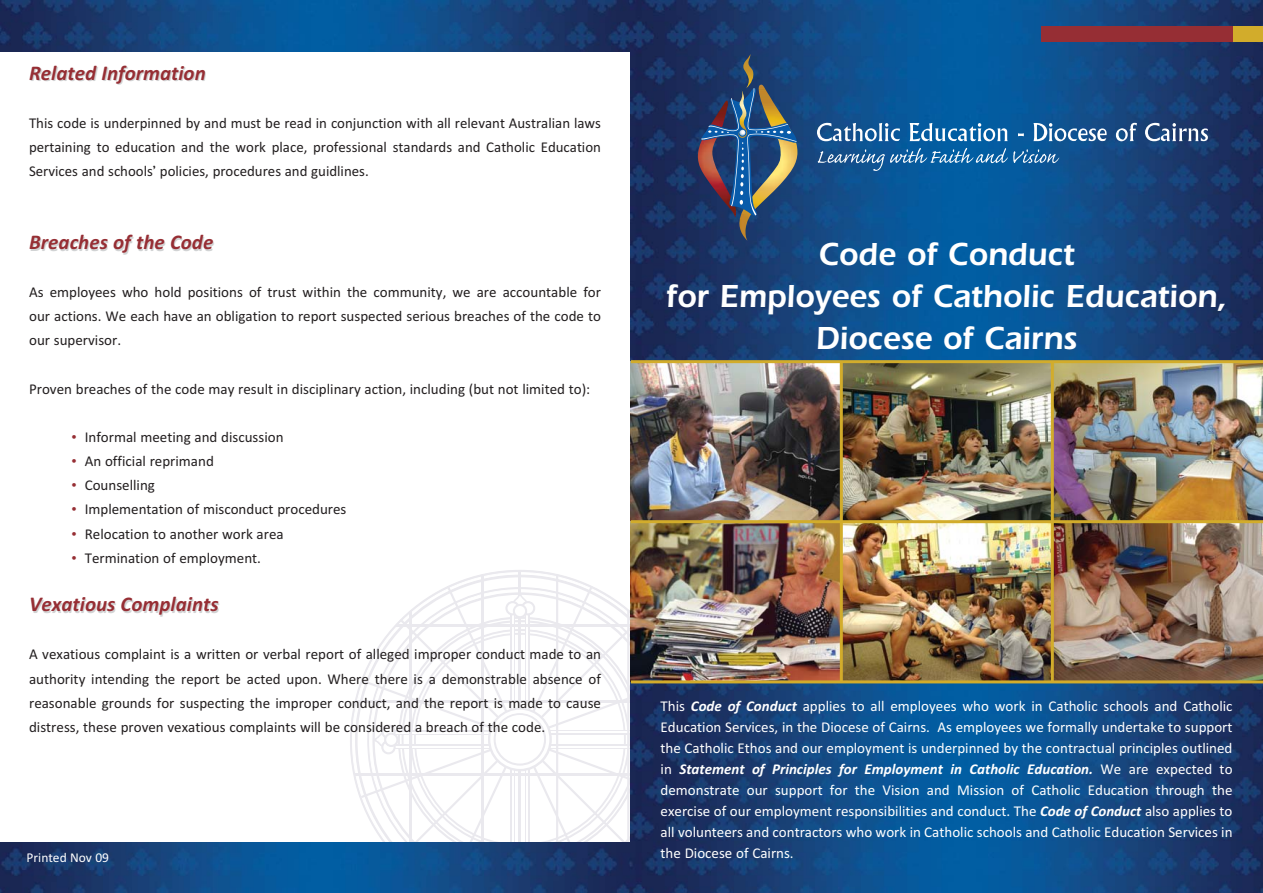
<style>
.page{position:relative;width:1263px;height:893px;background:#fff}
.page>*{position:absolute;margin:0;border:0;box-sizing:border-box;transform-origin:0 0}
.t1{font:600 33px/42px "Itc Eras";color:#fff;text-align:center;scale:.95 1}
.t2{font:italic 700 21px "Calibri";color:#962e34}
.t3{font:15px/24.2px "Calibri";color:#231f20;text-align:justify}
.t4{font:15px/21px "Calibri";color:#fff;text-align:justify}
.t5{font:13.5px "Calibri";color:#fff}
.s1{font-family:"Gill Sans"}
.s2{font-family:"Gill Sans";color:#962e34}
.s3{font-weight:700;font-style:italic}
</style>
<div class="page">
<hr style="left:519px;top:570px;width:2px;height:273px;background:#eae9ee">
<hr style="left:355px;top:700px;width:276px;height:2px;background:#eae9ee">
<hr style="left:355px;top:773px;width:276px;height:3px;background:#eae9ee">
<svg style="left:361px;top:575px;width:270px;height:267px"></svg>
<img style="left:0;top:842px;width:631px;height:51px">
<img style="left:0;top:0;width:631px;height:51px">
<img style="left:631px;top:0;width:631px;height:893px">
<svg style="left:817px;top:123px;width:83px;height:18px"></svg>
<svg style="left:910px;top:123px;width:98px;height:18px"></svg>
<svg style="left:1018px;top:133px;width:6px;height:3px"></svg>
<svg style="left:1033px;top:123px;width:73px;height:18px"></svg>
<svg style="left:1116px;top:123px;width:21px;height:18px"></svg>
<svg style="left:1145px;top:123px;width:63px;height:18px"></svg>
<svg style="left:818px;top:148px;width:241px;height:23px;background:#2a6ea7"></svg>
<img style="left:739px;top:84px;width:58px;height:157px">
<img style="left:698px;top:100px;width:38px;height:118px">
<img style="left:743px;top:54px;width:11px;height:31px">
<svg style="left:701px;top:85px;width:98px;height:131px;background:#455874"></svg>
<img style="left:631px;top:363px;width:209px;height:157px">
<img style="left:843px;top:363px;width:208px;height:157px">
<img style="left:1054px;top:363px;width:208px;height:157px">
<img style="left:631px;top:523px;width:209px;height:157px">
<img style="left:843px;top:523px;width:208px;height:157px">
<img style="left:1054px;top:523px;width:208px;height:157px">
<hr style="left:631px;top:360px;width:631px;height:3px;background:#d2ac2b">
<hr style="left:631px;top:520px;width:631px;height:3px;background:#d2ac2b">
<hr style="left:840px;top:362px;width:3px;height:320px;background:#d2ac2b">
<hr style="left:1051px;top:362px;width:3px;height:320px;background:#d2ac2b">
<hr style="left:631px;top:680px;width:631px;height:3px;background:#d2ac2b">
<div style="left:1041px;top:26px;width:193px;height:16px;background:#962e34"></div>
<div style="left:1233px;top:26px;width:29px;height:16px;background:#d2ac2b"></div>
<h2 class="t2" style="left:29px;top:66px;width:178px">Related Information</h2>
<p class="t3" style="left:29px;top:112px;width:573px">This code is underpinned by and must be read in conjunction with all relevant Australian laws pertaining to education and the work place, professional standards and Catholic Education Services and schools<span class="s1">’</span> policies, procedures and guidlines.</p>
<h2 class="t2" style="left:29px;top:235px;width:186px">Breaches of the Code</h2>
<p class="t3" style="left:29px;top:281px;width:573px">As employees who hold positions of trust within the community, we are accountable for our actions. We each have an obligation to report suspected serious breaches of the code to our supervisor.</p>
<p class="t3" style="left:29px;top:378px;width:563px">Proven breaches of the code may result in disciplinary action, including (but not limited to):</p>
<p class="t3" style="left:72px;top:426px;width:213px"><span class="s2">•</span> Informal meeting and discussion</p>
<p class="t3" style="left:72px;top:450px;width:144px"><span class="s2">•</span> An official reprimand</p>
<p class="t3" style="left:72px;top:474px;width:85px"><span class="s2">•</span> Counselling</p>
<p class="t3" style="left:72px;top:499px;width:276px"><span class="s2">•</span> Implementation of misconduct procedures</p>
<p class="t3" style="left:72px;top:523px;width:214px"><span class="s2">•</span> Relocation to another work area</p>
<p class="t3" style="left:72px;top:547px;width:191px"><span class="s2">•</span> Termination of employment.</p>
<h2 class="t2" style="left:29px;top:597px;width:191px">Vexatious Complaints</h2>
<p class="t3" style="left:29px;top:644px;width:573px">A vexatious complaint is a written or verbal report of alleged improper conduct made to an authority intending the report be acted upon. Where there is a demonstrable absence of reasonable grounds for suspecting the improper conduct, and the report is made to cause distress, these proven vexatious complaints will be considered a breach of the code.</p>
<p class="t5" style="left:27px;top:852px;width:84px">Printed Nov 09</p>
<h1 class="t1" style="left:666px;top:236px;width:592px">Code of Conduct<br>for Employees of Catholic Education,<br>Diocese of Cairns</h1>
<p class="t4" style="left:661px;top:697px;width:573px">This <span class="s3">Code of Conduct</span> applies to all employees who work in Catholic schools and Catholic Education Services, in the Diocese of Cairns. As employees we formally undertake to support the Catholic Ethos and our employment is underpinned by the contractual principles outlined in <span class="s3">Statement of Principles for Employment in Catholic Education.</span> We are expected to demonstrate our support for the Vision and Mission of Catholic Education through the exercise of our employment responsibilities and conduct. The <span class="s3">Code of Conduct</span> also applies to all volunteers and contractors who work in Catholic schools and Catholic Education Services in the Diocese of Cairns.</p>
</div>
